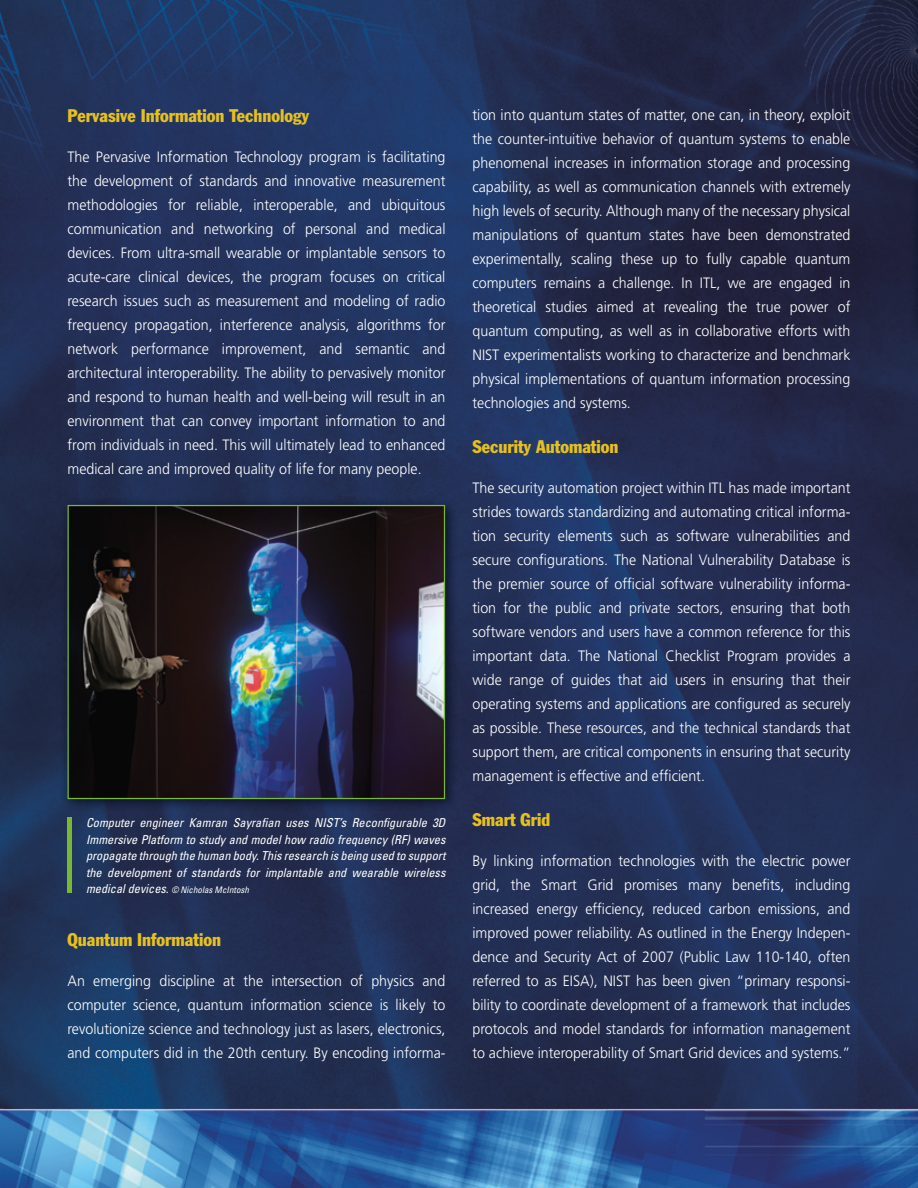
<style>
.page{position:relative;width:918px;height:1188px;background:#fff}
.page>*{position:absolute;margin:0;border:0;box-sizing:border-box;transform-origin:0 0}
.t1{font:condensed 18px "Franklin Gothic Std";color:#e6c01d}
.t2{font:300 15px/24px "Frutiger";color:#fff;text-align:justify;scale:.95 1}
.t3{font:italic condensed 12.3px/16.5px "Univers";color:#fff;text-align:justify}
.t4{font:italic condensed 9px "Univers";color:#fff}
.s1{font-size:12.3px}
</style>
<div class="page">
<img style="left:0;top:0;width:918px;height:1188px">
<div style="left:910px;top:0;width:8px;height:338px;background:#000716;opacity:.75"></div>
<svg style="left:917px;top:0;width:1px;height:325px"></svg>
<div style="left:59px;top:496px;width:398px;height:316px;background:#000716;opacity:.75"></div>
<img style="left:69px;top:507px;width:374px;height:290px">
<div style="left:67px;top:505px;width:378px;height:294px;border:1px solid #7ab732"></div>
<hr style="left:68px;top:818px;width:4px;height:75px;background:#7ab732">
<p class="t1" style="left:68px;top:104px;width:243px">Pervasive Information Technology</p>
<p class="t2" style="left:68px;top:145px;width:399px">The Pervasive Information Technology program is facilitating the development of standards and innovative measurement methodologies for reliable, interoperable, and ubiquitous communication and networking of personal and medical devices. From ultra-small wearable or implantable sensors to acute-care clinical devices, the program focuses on critical research issues such as measurement and modeling of radio frequency propagation, interference analysis, algorithms for network performance improvement, and semantic and architectural interoperability. The ability to pervasively monitor and respond to human health and well-being will result in an environment that can convey important information to and from individuals in need. This will ultimately lead to enhanced medical care and improved quality of life for many people.</p>
<p class="t3" style="left:86px;top:814px;width:361px">Computer engineer Kamran Sayrafian uses NIST’s Reconfigurable 3D Immersive Platform to study and model how radio frequency (RF) waves propagate through the human body. This research is being used to support the development of standards for implantable and wearable wireless</p>
<p class="t4" style="left:86px;top:884px;width:165px"><span class="s1">medical devices.</span> © Nicholas McIntosh</p>
<p class="t1" style="left:68px;top:929px;width:155px">Quantum Information</p>
<p class="t2" style="left:68px;top:969px;width:399px">An emerging discipline at the intersection of physics and computer science, quantum information science is likely to revolutionize science and technology just as lasers, electronics, and computers did in the 20th century. By encoding informa-</p>
<p class="t2" style="left:472px;top:103px;width:399px">tion into quantum states of matter, one can, in theory, exploit the counter-intuitive behavior of quantum systems to enable phenomenal increases in information storage and processing capability, as well as communication channels with extremely high levels of security. Although many of the necessary physical manipulations of quantum states have been demonstrated experimentally, scaling these up to fully capable quantum computers remains a challenge. In ITL, we are engaged in theoretical studies aimed at revealing the true power of quantum computing, as well as in collaborative efforts with NIST experimentalists working to characterize and benchmark physical implementations of quantum information processing technologies and systems.</p>
<p class="t1" style="left:472px;top:435px;width:148px">Security Automation</p>
<p class="t2" style="left:472px;top:476px;width:399px">The security automation project within ITL has made important strides towards standardizing and automating critical informa&shy;tion security elements such as software vulnerabilities and secure configurations. The National Vulnerability Database is the premier source of official software vulnerability informa&shy;tion for the public and private sectors, ensuring that both software vendors and users have a common reference for this important data. The National Checklist Program provides a wide range of guides that aid users in ensuring that their operating systems and applications are configured as securely as possible. These resources, and the technical standards that support them, are critical components in ensuring that security management is effective and efficient.</p>
<p class="t1" style="left:472px;top:809px;width:80px">Smart Grid</p>
<p class="t2" style="left:472px;top:849px;width:399px">By linking information technologies with the electric power grid, the Smart Grid promises many benefits, including increased energy efficiency, reduced carbon emissions, and improved power reliability. As outlined in the Energy Indepen&shy;dence and Security Act of 2007 (Public Law 110-140, often referred to as EISA), NIST has been given “primary responsi&shy;bility to coordinate development of a framework that includes protocols and model standards for information management to achieve interoperability of Smart Grid devices and systems.”</p>
</div>
